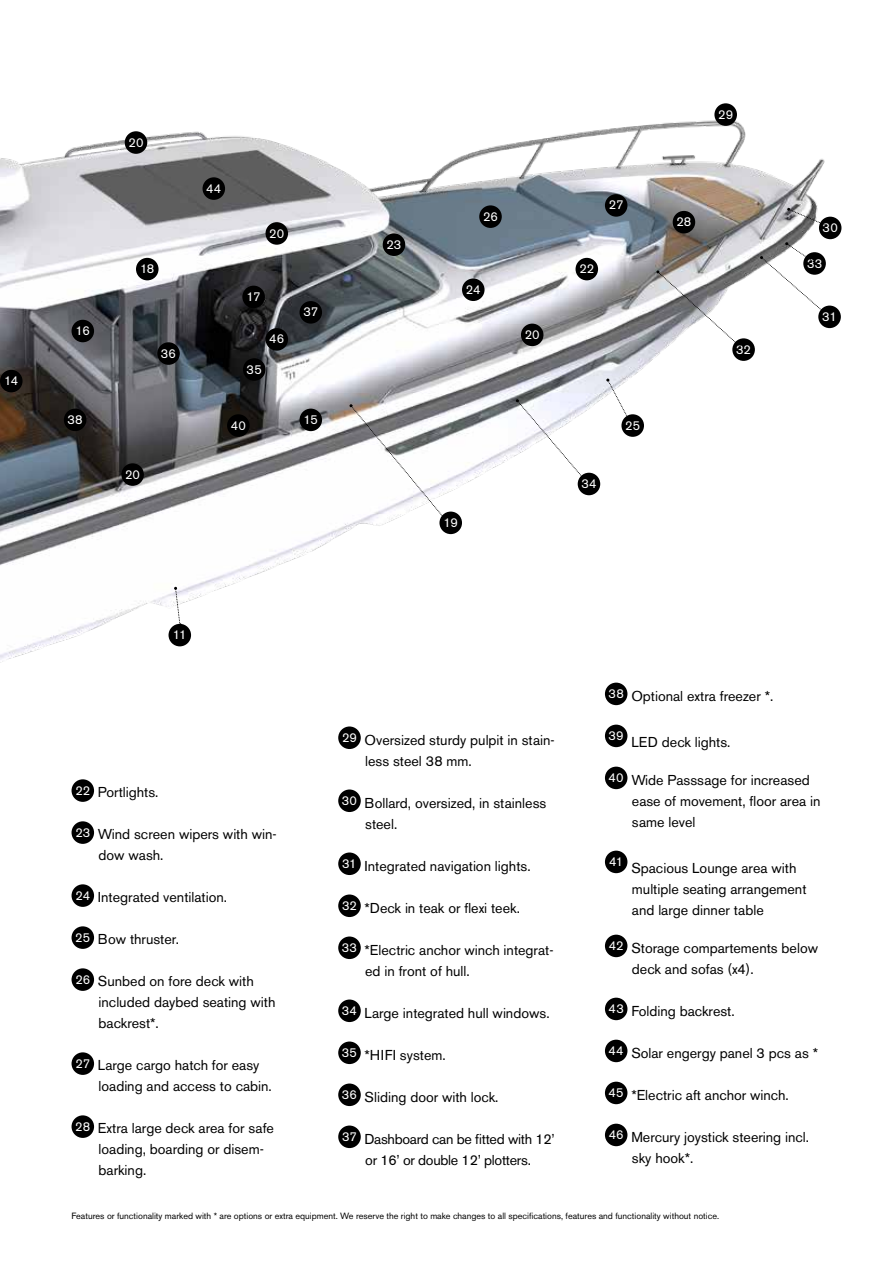
<style>
.page{position:relative;width:893px;height:1263px;background:#fff}
.page>*{position:absolute;margin:0;border:0;box-sizing:border-box;transform-origin:0 0}
.t1{font:14.25px/21px "Akzidenz Grotesk BE";color:#000}
.t2{font:14.25px/21px "Akzidenz Grotesk BE";letter-spacing:-.02em;color:#000;text-align:center}
.t3{font:12.9px "Akzidenz Grotesk BE";color:#fff}
.t4{font:9px "Akzidenz Grotesk BE";color:#000}
</style>
<div class="page">
<img style="left:0;top:103px;width:842px;height:784px">
<div style="left:72px;top:779px;width:22px;height:23px;background:#000;border-radius:50%"></div>
<div style="left:72px;top:821px;width:22px;height:23px;background:#000;border-radius:50%"></div>
<div style="left:72px;top:884px;width:22px;height:23px;background:#000;border-radius:50%"></div>
<div style="left:72px;top:926px;width:22px;height:23px;background:#000;border-radius:50%"></div>
<div style="left:72px;top:968px;width:22px;height:23px;background:#000;border-radius:50%"></div>
<div style="left:72px;top:1052px;width:22px;height:23px;background:#000;border-radius:50%"></div>
<div style="left:72px;top:1115px;width:22px;height:23px;background:#000;border-radius:50%"></div>
<div style="left:338px;top:726px;width:23px;height:23px;background:#000;border-radius:50%"></div>
<div style="left:338px;top:789px;width:23px;height:23px;background:#000;border-radius:50%"></div>
<div style="left:338px;top:852px;width:23px;height:23px;background:#000;border-radius:50%"></div>
<div style="left:338px;top:894px;width:23px;height:23px;background:#000;border-radius:50%"></div>
<div style="left:338px;top:936px;width:23px;height:23px;background:#000;border-radius:50%"></div>
<div style="left:338px;top:999px;width:23px;height:23px;background:#000;border-radius:50%"></div>
<div style="left:338px;top:1041px;width:23px;height:23px;background:#000;border-radius:50%"></div>
<div style="left:338px;top:1083px;width:23px;height:23px;background:#000;border-radius:50%"></div>
<div style="left:338px;top:1125px;width:23px;height:23px;background:#000;border-radius:50%"></div>
<div style="left:605px;top:683px;width:22px;height:22px;background:#000;border-radius:50%"></div>
<div style="left:605px;top:725px;width:22px;height:22px;background:#000;border-radius:50%"></div>
<div style="left:605px;top:767px;width:22px;height:22px;background:#000;border-radius:50%"></div>
<div style="left:605px;top:851px;width:22px;height:22px;background:#000;border-radius:50%"></div>
<div style="left:605px;top:935px;width:22px;height:22px;background:#000;border-radius:50%"></div>
<div style="left:605px;top:998px;width:22px;height:22px;background:#000;border-radius:50%"></div>
<div style="left:605px;top:1040px;width:22px;height:22px;background:#000;border-radius:50%"></div>
<div style="left:605px;top:1082px;width:22px;height:22px;background:#000;border-radius:50%"></div>
<div style="left:605px;top:1124px;width:22px;height:22px;background:#000;border-radius:50%"></div>
<div style="left:169px;top:624px;width:22px;height:22px;background:#000;border-radius:50%"></div>
<div style="left:265px;top:328px;width:23px;height:23px;background:#000;border-radius:50%"></div>
<div style="left:0;top:370px;width:23px;height:22px;background:#000;border-radius:50%"></div>
<div style="left:300px;top:409px;width:22px;height:22px;background:#000;border-radius:50%"></div>
<div style="left:242px;top:286px;width:23px;height:22px;background:#000;border-radius:50%"></div>
<div style="left:121px;top:463px;width:23px;height:23px;background:#000;border-radius:50%"></div>
<div style="left:521px;top:324px;width:22px;height:22px;background:#000;border-radius:50%"></div>
<div style="left:265px;top:222px;width:23px;height:23px;background:#000;border-radius:50%"></div>
<div style="left:125px;top:131px;width:22px;height:23px;background:#000;border-radius:50%"></div>
<div style="left:383px;top:233px;width:22px;height:23px;background:#000;border-radius:50%"></div>
<div style="left:479px;top:205px;width:23px;height:23px;background:#000;border-radius:50%"></div>
<div style="left:605px;top:194px;width:22px;height:23px;background:#000;border-radius:50%"></div>
<div style="left:714px;top:103px;width:23px;height:23px;background:#000;border-radius:50%"></div>
<svg style="left:803px;top:252px;width:23px;height:23px"></svg>
<div style="left:243px;top:358px;width:22px;height:23px;background:#000;border-radius:50%"></div>
<div style="left:818px;top:306px;width:23px;height:22px;background:#000;border-radius:50%"></div>
<div style="left:673px;top:211px;width:22px;height:22px;background:#000;border-radius:50%"></div>
<div style="left:819px;top:217px;width:22px;height:22px;background:#000;border-radius:50%"></div>
<div style="left:300px;top:301px;width:22px;height:23px;background:#000;border-radius:50%"></div>
<div style="left:157px;top:342px;width:23px;height:23px;background:#000;border-radius:50%"></div>
<div style="left:575px;top:258px;width:23px;height:22px;background:#000;border-radius:50%"></div>
<div style="left:462px;top:278px;width:23px;height:23px;background:#000;border-radius:50%"></div>
<div style="left:72px;top:320px;width:22px;height:22px;background:#000;border-radius:50%"></div>
<svg style="left:174px;top:587px;width:7px;height:37px"></svg>
<svg style="left:606px;top:379px;width:24px;height:41px"></svg>
<svg style="left:349px;top:404px;width:102px;height:122px"></svg>
<svg style="left:516px;top:399px;width:78px;height:92px"></svg>
<div style="left:732px;top:338px;width:23px;height:23px;background:#000;border-radius:50%"></div>
<svg style="left:656px;top:270px;width:85px;height:77px"></svg>
<svg style="left:760px;top:242px;width:63px;height:69px"></svg>
<svg style="left:787px;top:208px;width:39px;height:18px"></svg>
<div style="left:64px;top:409px;width:22px;height:22px;background:#000;border-radius:50%"></div>
<div style="left:227px;top:414px;width:23px;height:23px;background:#000;border-radius:50%"></div>
<div style="left:203px;top:177px;width:22px;height:23px;background:#000;border-radius:50%"></div>
<div style="left:136px;top:258px;width:23px;height:22px;background:#000;border-radius:50%"></div>
<div style="left:439px;top:512px;width:23px;height:22px;background:#000;border-radius:50%"></div>
<div style="left:621px;top:414px;width:23px;height:23px;background:#000;border-radius:50%"></div>
<div style="left:578px;top:473px;width:22px;height:22px;background:#000;border-radius:50%"></div>
<p class="t3" style="left:4px;top:373px;width:16px">14</p>
<p class="t3" style="left:76px;top:323px;width:16px">16</p>
<p class="t3" style="left:68px;top:412px;width:17px">38</p>
<p class="t3" style="left:128px;top:134px;width:16px">20</p>
<p class="t3" style="left:140px;top:261px;width:16px">18</p>
<p class="t3" style="left:161px;top:345px;width:17px">36</p>
<p class="t3" style="left:125px;top:466px;width:16px">20</p>
<p class="t3" style="left:206px;top:180px;width:17px">44</p>
<p class="t3" style="left:269px;top:225px;width:16px">20</p>
<p class="t3" style="left:247px;top:289px;width:15px">17</p>
<p class="t3" style="left:247px;top:361px;width:17px">35</p>
<p class="t3" style="left:269px;top:331px;width:17px">46</p>
<p class="t3" style="left:231px;top:417px;width:17px">40</p>
<p class="t3" style="left:303px;top:304px;width:16px">37</p>
<p class="t3" style="left:304px;top:412px;width:16px">15</p>
<p class="t3" style="left:386px;top:237px;width:16px">23</p>
<p class="t3" style="left:483px;top:209px;width:16px">26</p>
<p class="t3" style="left:466px;top:282px;width:16px">24</p>
<p class="t3" style="left:525px;top:327px;width:16px">20</p>
<p class="t3" style="left:444px;top:515px;width:16px">19</p>
<p class="t3" style="left:609px;top:197px;width:16px">27</p>
<p class="t3" style="left:579px;top:261px;width:16px">22</p>
<p class="t3" style="left:581px;top:476px;width:17px">34</p>
<p class="t3" style="left:625px;top:417px;width:16px">25</p>
<p class="t3" style="left:718px;top:106px;width:17px">29</p>
<p class="t3" style="left:676px;top:214px;width:16px">28</p>
<p class="t3" style="left:736px;top:341px;width:16px">32</p>
<p class="t3" style="left:823px;top:220px;width:17px">30</p>
<p class="t3" style="left:807px;top:255px;width:17px">33</p>
<p class="t3" style="left:822px;top:309px;width:16px">31</p>
<p class="t3" style="left:173px;top:627px;width:15px">11</p>
<p class="t1" style="left:75px;top:782px;width:85px"><sup>22</sup> Portlights.</p>
<p class="t1" style="left:99px;top:824px;width:180px;text-indent:-23px"><sup>23</sup> Wind screen wipers with win&shy;dow wash.</p>
<p class="t1" style="left:75px;top:887px;width:153px"><sup>24</sup> Integrated ventilation.</p>
<p class="t1" style="left:75px;top:929px;width:105px"><sup>25</sup> Bow thruster.</p>
<p class="t1" style="left:99px;top:971px;width:178px;text-indent:-23px"><sup>26</sup> Sunbed on fore deck with included daybed seating with backrest*.</p>
<p class="t1" style="left:99px;top:1055px;width:175px;text-indent:-23px"><sup>27</sup> Large cargo hatch for easy loading and access to cabin.</p>
<p class="t1" style="left:99px;top:1118px;width:177px;text-indent:-23px"><sup>28</sup> Extra large deck area for safe loading, boarding or disem&shy;barking.</p>
<p class="t1" style="left:365px;top:729px;width:191px;text-indent:-23px"><sup>29</sup> Oversized sturdy pulpit in stain&shy;less steel 38 mm.</p>
<p class="t1" style="left:365px;top:792px;width:183px;text-indent:-23px"><sup>30</sup> Bollard, oversized, in stainless steel.</p>
<p class="t1" style="left:342px;top:855px;width:190px"><sup>31</sup> Integrated navigation lights.</p>
<p class="t1" style="left:342px;top:897px;width:179px"><sup>32</sup> *Deck in teak or flexi teek.</p>
<p class="t1" style="left:365px;top:939px;width:190px;text-indent:-23px"><sup>33</sup> *Electric anchor winch integrat&shy;ed in front of hull.</p>
<p class="t1" style="left:342px;top:1002px;width:209px"><sup>34</sup> Large integrated hull windows.</p>
<p class="t1" style="left:342px;top:1044px;width:105px"><sup>35</sup> *HIFI system.</p>
<p class="t1" style="left:342px;top:1086px;width:158px"><sup>36</sup> Sliding door with lock.</p>
<p class="t2" style="left:342px;top:1128px;width:214px"><sup>37</sup> Dashboard can be fitted with 12’ or 16’ or double 12’ plotters.</p>
<p class="t1" style="left:609px;top:685px;width:166px"><sup>38</sup> Optional extra freezer *.</p>
<p class="t3" style="left:609px;top:728px;width:17px">39</p>
<p class="t1" style="left:631px;top:732px;width:101px">LED deck lights.</p>
<p class="t1" style="left:632px;top:769px;width:190px;text-indent:-23px"><sup>40</sup> Wide Passsage for increased ease of movement, floor area in same level</p>
<p class="t3" style="left:609px;top:854px;width:16px">41</p>
<p class="t1" style="left:631px;top:858px;width:177px">Spacious Lounge area with multiple seating arrangement and large dinner table</p>
<p class="t1" style="left:632px;top:937px;width:188px;text-indent:-23px"><sup>42</sup> Storage compartements below deck and sofas (x4).</p>
<p class="t1" style="left:609px;top:1000px;width:128px"><sup>43</sup> Folding backrest.</p>
<p class="t1" style="left:609px;top:1042px;width:211px"><sup>44</sup> Solar engergy panel 3 pcs as *</p>
<p class="t1" style="left:609px;top:1084px;width:182px"><sup>45</sup> *Electric aft anchor winch.</p>
<p class="t1" style="left:632px;top:1126px;width:179px;line-height:21.6px;text-indent:-23px"><sup>46</sup> Mercury joystick steering incl. sky hook*.</p>
<p class="t4" style="left:72px;top:1210px;width:649px">Features or functionality marked with * are options or extra equipment. We reserve the right to make changes to all specifications, features and functionality without notice.</p>
</div>
